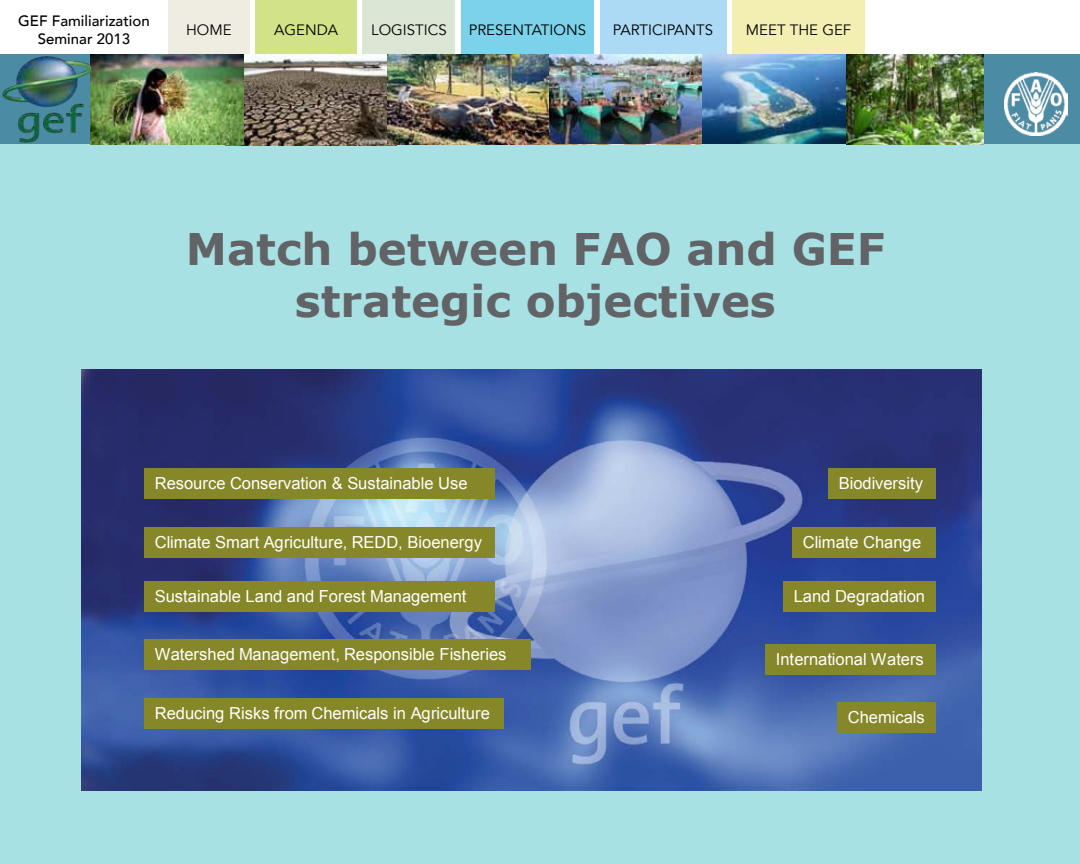
<style>
.page{position:relative;width:1080px;height:864px;background:#fff}
.page>*{position:absolute;margin:0;border:0;box-sizing:border-box;transform-origin:0 0}
.t1{font:700 43.5px/52.2px "Verdana";color:#626366;text-align:center}
.t2{font:16.5px "Arial";color:#fff}
.t3{font:15px "Avenir";color:#000}
.t4{font:500 15px/18px "Avenir";color:#000;text-align:center}
</style>
<div class="page">
<div style="left:168px;top:0;width:82px;height:54px;background:#efede2"></div>
<div style="left:600px;top:0;width:126px;height:54px;background:#acdaf5"></div>
<div style="left:363px;top:0;width:92px;height:54px;background:#dbe7d4"></div>
<div style="left:732px;top:0;width:133px;height:54px;background:#f3efb3"></div>
<div style="left:256px;top:0;width:101px;height:54px;background:#d2e288"></div>
<div style="left:461px;top:0;width:133px;height:54px;background:#7bd2ea"></div>
<div style="left:0;top:54px;width:1080px;height:810px;background:#a8e1e4"></div>
<div style="left:0;top:54px;width:1080px;height:90px;background:#4c8ba4"></div>
<img style="left:225px;top:54px;width:171px;height:92px">
<img style="left:387px;top:54px;width:459px;height:90px">
<img style="left:1005px;top:72px;width:62px;height:63px">
<img style="left:93px;top:54px;width:150px;height:90px">
<img style="left:2px;top:54px;width:91px;height:90px">
<img style="left:846px;top:54px;width:137px;height:90px">
<img style="left:81px;top:369px;width:900px;height:419px">
<div style="left:144px;top:468px;width:351px;height:31px;background:#868728"></div>
<div style="left:144px;top:527px;width:351px;height:31px;background:#868728"></div>
<div style="left:144px;top:581px;width:351px;height:31px;background:#868728"></div>
<div style="left:144px;top:639px;width:387px;height:31px;background:#868728"></div>
<div style="left:144px;top:698px;width:360px;height:31px;background:#868728"></div>
<div style="left:828px;top:468px;width:108px;height:31px;background:#868728"></div>
<div style="left:792px;top:527px;width:144px;height:31px;background:#868728"></div>
<div style="left:783px;top:581px;width:153px;height:31px;background:#868728"></div>
<div style="left:765px;top:644px;width:171px;height:31px;background:#868728"></div>
<div style="left:837px;top:702px;width:99px;height:31px;background:#868728"></div>
<p class="t4" style="left:18px;top:10px;width:133px">GEF Familiarization<br>Seminar 2013</p>
<p class="t3" style="left:186px;top:20px;width:47px">HOME</p>
<p class="t3" style="left:274px;top:20px;width:65px">AGENDA</p>
<p class="t3" style="left:371px;top:20px;width:77px">LOGISTICS</p>
<p class="t3" style="left:469px;top:20px;width:119px">PRESENTATIONS</p>
<p class="t3" style="left:613px;top:20px;width:102px">PARTICIPANTS</p>
<p class="t3" style="left:746px;top:20px;width:107px">MEET THE GEF</p>
<h1 class="t1" style="left:186px;top:222px;width:701px">Match between FAO and GEF strategic objectives</h1>
<p class="t2" style="left:155px;top:473px;width:314px">Resource Conservation &amp; Sustainable Use</p>
<p class="t2" style="left:839px;top:473px;width:86px">Biodiversity</p>
<p class="t2" style="left:155px;top:532px;width:329px">Climate Smart Agriculture, REDD, Bioenergy</p>
<p class="t2" style="left:155px;top:586px;width:313px">Sustainable Land and Forest Management</p>
<p class="t2" style="left:803px;top:532px;width:120px">Climate Change</p>
<p class="t2" style="left:794px;top:586px;width:133px">Land Degradation</p>
<p class="t2" style="left:155px;top:644px;width:353px">Watershed Management, Responsible Fisheries</p>
<p class="t2" style="left:776px;top:649px;width:149px">International Waters</p>
<p class="t2" style="left:155px;top:703px;width:337px">Reducing Risks from Chemicals in Agriculture</p>
<p class="t2" style="left:848px;top:707px;width:79px">Chemicals</p>
</div>
